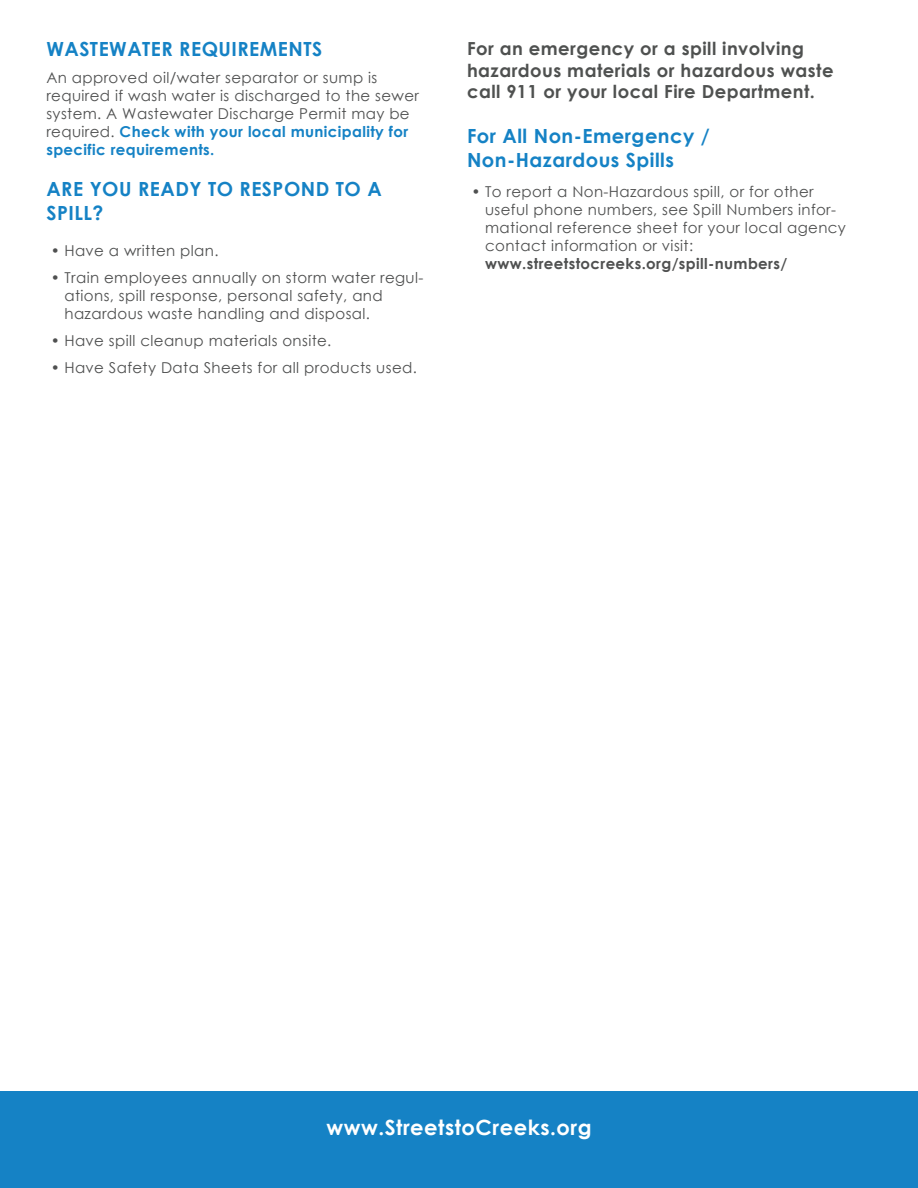
<style>
.page{position:relative;width:918px;height:1188px;background:#fff}
.page>*{position:absolute;margin:0;border:0;box-sizing:border-box;transform-origin:0 0}
.t1{font:700 21px "Century Gothic";letter-spacing:.025em;color:#fff}
.t2{font:700 19.5px/23.4px "Century Gothic";letter-spacing:.025em;color:#1582c5}
.t3{font:700 18px/21.6px "Century Gothic";letter-spacing:.025em;color:#4f5150}
.t4{font:15px/18px "Century Gothic";letter-spacing:.025em;color:#4f5050}
.t5{font:700 15px "Century Gothic";letter-spacing:.025em;color:#4f5050}
.s1{font-weight:700;color:#1582c5}
</style>
<div class="page">
<div style="left:0;top:1092px;width:918px;height:96px;background:#1582c5"></div>
<h2 class="t2" style="left:46px;top:36px;width:277px">WASTEWATER REQUIREMENTS</h2>
<p class="t4" style="left:46px;top:68px;width:374px">An approved oil/water separator or sump is required if wash water is discharged to the sewer system. A Wastewater Discharge Permit may be required. <span class="s1">Check with your local municipality for specific requirements.</span></p>
<h2 class="t2" style="left:46px;top:177px;width:337px">ARE YOU READY TO RESPOND TO A<br>SPILL?</h2>
<p class="t4" style="left:51px;top:241px;width:169px">• Have a written plan.</p>
<p class="t4" style="left:65px;top:268px;width:360px;text-indent:-14px">• Train employees annually on storm water regul&shy;ations, spill response, personal safety, and hazardous waste handling and disposal.</p>
<p class="t4" style="left:51px;top:331px;width:282px">• Have spill cleanup materials onsite.</p>
<p class="t4" style="left:51px;top:358px;width:368px">• Have Safety Data Sheets for all products used.</p>
<p class="t3" style="left:467px;top:37px;width:368px">For an emergency or a spill involving hazardous materials or hazardous waste call 911 or your local Fire Department.</p>
<h2 class="t2" style="left:467px;top:123px;width:244px">For All Non-Emergency /<br>Non-Hazardous Spills</h2>
<p class="t4" style="left:485px;top:182px;width:362px;text-indent:-14px">• To report a Non-Hazardous spill, or for other useful phone numbers, see Spill Numbers infor&shy;mational reference sheet for your local agency contact information or visit:</p>
<p class="t5" style="left:485px;top:252px;width:304px">www.streetstocreeks.org/spill-numbers/</p>
<h1 class="t1" style="left:326px;top:1112px;width:267px">www.StreetstoCreeks.org</h1>
</div>
